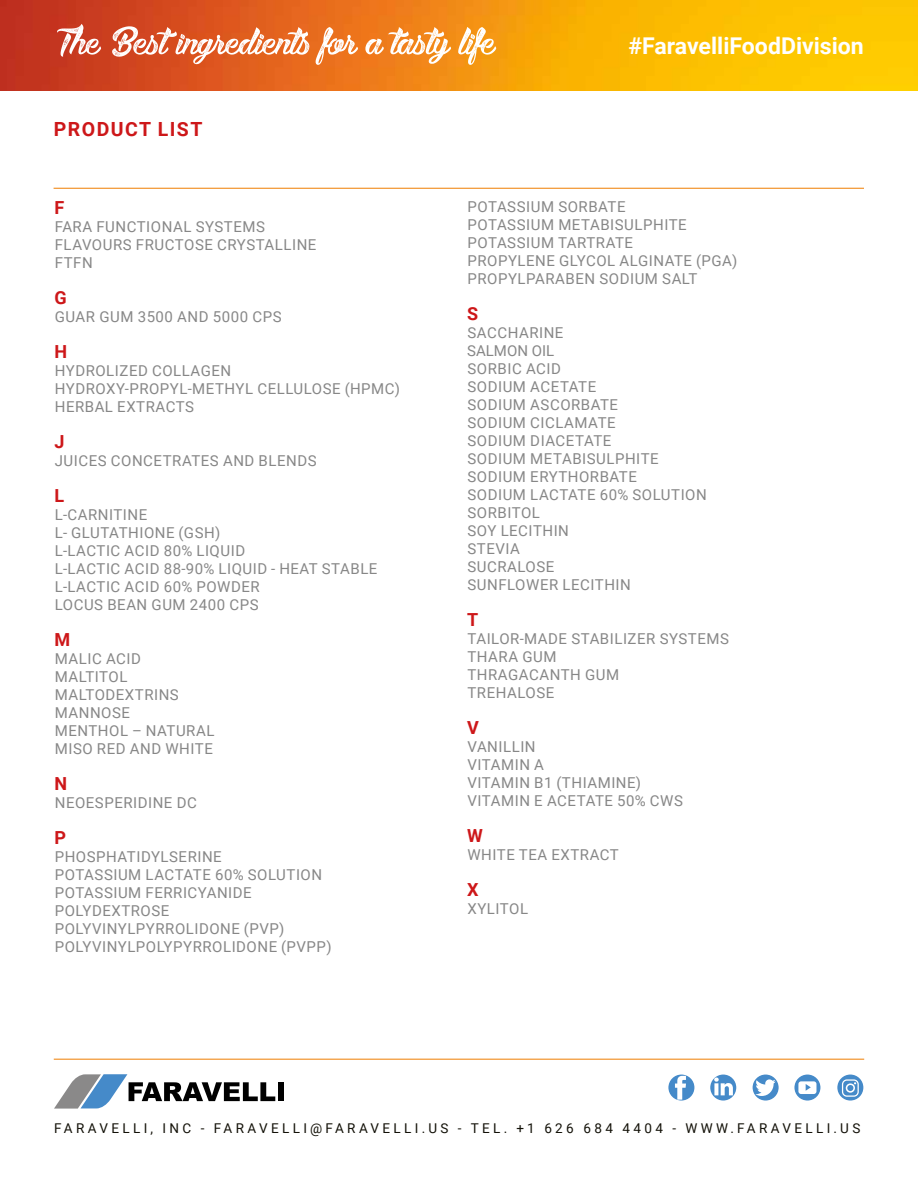
<style>
.page{position:relative;width:918px;height:1188px;background:#fff}
.page>*{position:absolute;margin:0;border:0;box-sizing:border-box;transform-origin:0 0}
.t1{font:51px "Boulevard Saint Denis";color:#fff}
.t2{font:700 23.1px "Roboto";color:#fff}
.t3{font:700 19.5px "Roboto";letter-spacing:.075em;color:#cd1719}
.t4{font:700 18px "Roboto";color:#cd1719}
.t5{font:15px/18px "Roboto";letter-spacing:.035em;color:#878787}
.t6{font:13.5px "Roboto";letter-spacing:.25em;color:#131108}
</style>
<div class="page">
<svg style="left:54px;top:1074px;width:221px;height:35px"></svg>
<div style="left:278px;top:1082px;width:6px;height:19px;background:#000"></div>
<img style="left:0;top:0;width:918px;height:90px">
<hr style="left:54px;top:188px;width:810px;height:1px;background:#ef7d00">
<hr style="left:54px;top:1059px;width:810px;height:1px;background:#ef7d00">
<div style="left:668px;top:1075px;width:26px;height:26px;background:#458ac9;border-radius:50%"></div>
<div style="left:753px;top:1075px;width:26px;height:26px;background:#458ac9;border-radius:50%"></div>
<svg style="left:675px;top:1076px;width:11px;height:24px"></svg>
<svg style="left:710px;top:1075px;width:26px;height:26px"></svg>
<div style="left:794px;top:1075px;width:26px;height:26px;background:#458ac9;border-radius:50%"></div>
<svg style="left:714px;top:1078px;width:19px;height:17px"></svg>
<svg style="left:755px;top:1079px;width:21px;height:17px"></svg>
<svg style="left:837px;top:1075px;width:26px;height:26px"></svg>
<div style="left:842px;top:1079px;width:17px;height:18px;border:1px solid #fff;border-radius:4px"></div>
<div style="left:846px;top:1083px;width:9px;height:10px;border:2px solid #fff;border-radius:50%"></div>
<svg style="left:798px;top:1081px;width:18px;height:13px"></svg>
<h1 class="t1" style="left:57px;top:19px;width:441px">The Best ingredients for a tasty life</h1>
<h3 class="t3" style="left:54px;top:115px;width:150px">PRODUCT LIST</h3>
<h2 class="t2" style="left:628px;top:30px;width:237px">#FaravelliFoodDivision</h2>
<p class="t4" style="left:55px;top:195px;width:11px">F</p>
<p class="t5" style="left:55px;top:218px;width:263px">FARA FUNCTIONAL SYSTEMS<br>FLAVOURS FRUCTOSE CRYSTALLINE<br>FTFN</p>
<p class="t4" style="left:55px;top:285px;width:14px">G</p>
<p class="t5" style="left:55px;top:308px;width:228px">GUAR GUM 3500 AND 5000 CPS</p>
<p class="t4" style="left:55px;top:339px;width:14px">H</p>
<p class="t5" style="left:55px;top:362px;width:347px">HYDROLIZED COLLAGEN<br>HYDROXY-PROPYL-METHYL CELLULOSE (HPMC)<br>HERBAL EXTRACTS</p>
<p class="t4" style="left:55px;top:429px;width:12px">J</p>
<p class="t5" style="left:55px;top:452px;width:263px">JUICES CONCETRATES AND BLENDS</p>
<p class="t4" style="left:55px;top:483px;width:11px">L</p>
<p class="t5" style="left:55px;top:506px;width:324px">L-CARNITINE<br>L- GLUTATHIONE (GSH)<br>L-LACTIC ACID 80% LIQUID<br>L-LACTIC ACID 88-90% LIQUID - HEAT STABLE<br>L-LACTIC ACID 60% POWDER<br>LOCUS BEAN GUM 2400 CPS</p>
<p class="t4" style="left:55px;top:627px;width:17px">M</p>
<p class="t5" style="left:55px;top:650px;width:161px">MALIC ACID<br>MALTITOL<br>MALTODEXTRINS<br>MANNOSE<br>MENTHOL – NATURAL<br>MISO RED AND WHITE</p>
<p class="t4" style="left:55px;top:771px;width:14px">N</p>
<p class="t5" style="left:55px;top:794px;width:144px">NEOESPERIDINE DC</p>
<p class="t4" style="left:55px;top:825px;width:13px">P</p>
<p class="t5" style="left:55px;top:848px;width:278px">PHOSPHATIDYLSERINE<br>POTASSIUM LACTATE 60% SOLUTION<br>POTASSIUM FERRICYANIDE<br>POLYDEXTROSE<br>POLYVINYLPYRROLIDONE (PVP)<br>POLYVINYLPOLYPYRROLIDONE (PVPP)</p>
<p class="t5" style="left:467px;top:197px;width:271px">POTASSIUM SORBATE<br>POTASSIUM METABISULPHITE<br>POTASSIUM TARTRATE<br>PROPYLENE GLYCOL ALGINATE (PGA)<br>PROPYLPARABEN SODIUM SALT</p>
<p class="t4" style="left:467px;top:301px;width:13px">S</p>
<p class="t5" style="left:467px;top:323px;width:241px">SACCHARINE<br>SALMON OIL<br>SORBIC ACID<br>SODIUM ACETATE<br>SODIUM ASCORBATE<br>SODIUM CICLAMATE<br>SODIUM DIACETATE<br>SODIUM METABISULPHITE<br>SODIUM ERYTHORBATE<br>SODIUM LACTATE 60% SOLUTION<br>SORBITOL<br>SOY LECITHIN<br>STEVIA<br>SUCRALOSE<br>SUNFLOWER LECITHIN</p>
<p class="t4" style="left:467px;top:607px;width:13px">T</p>
<p class="t5" style="left:467px;top:629px;width:263px">TAILOR-MADE STABILIZER SYSTEMS<br>THARA GUM<br>THRAGACANTH GUM<br>TREHALOSE</p>
<p class="t4" style="left:467px;top:715px;width:13px">V</p>
<p class="t5" style="left:467px;top:737px;width:217px">VANILLIN<br>VITAMIN A<br>VITAMIN B1 (THIAMINE)<br>VITAMIN E ACETATE 50% CWS</p>
<p class="t4" style="left:467px;top:823px;width:17px">W</p>
<p class="t5" style="left:467px;top:845px;width:153px">WHITE TEA EXTRACT</p>
<p class="t4" style="left:467px;top:877px;width:13px">X</p>
<p class="t5" style="left:467px;top:899px;width:62px">XYLITOL</p>
<p class="t6" style="left:54px;top:1119px;width:808px">FARAVELLI, INC - FARAVELLI@FARAVELLI.US - TEL. +1 626 684 4404 - WWW.FARAVELLI.US</p>
</div>
